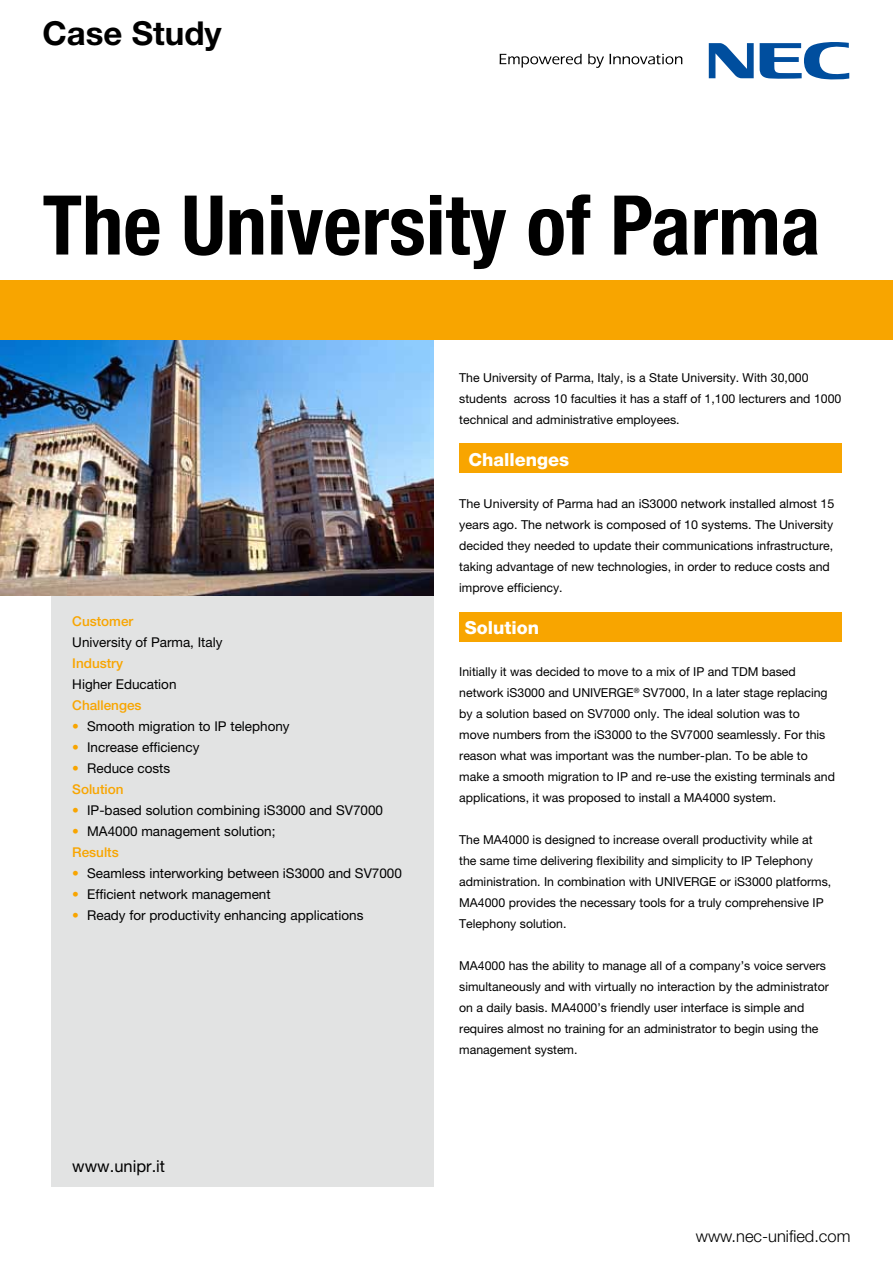
<style>
.page{position:relative;width:893px;height:1263px;background:#fff}
.page>*{position:absolute;margin:0;border:0;box-sizing:border-box;transform-origin:0 0}
.t1{font:700 condensed 82.5px "Helvetica Neue LT Pro";color:#000}
.t2{font:700 33px "Helvetica Neue LT Pro";color:#000}
.t3{font:800 18px "Helvetica Neue LT Pro";color:#fff}
.t4{font:300 16.5px "Helvetica Neue LT Pro";color:#000}
.t5{font:16.5px "Helvetica Neue LT Pro";color:#000}
.t6{font:13.5px/21px "Helvetica Neue LT Pro";color:#000}
.t7{font:500 13.5px "Helvetica Neue LT Pro";color:#f8a500}
.t8{font:12.3px/21px "Helvetica Neue LT Pro";color:#000}
.s1{font-weight:500;color:#f8a500}
</style>
<div class="page">
<div style="left:459px;top:443px;width:383px;height:30px;background:#f8a500"></div>
<div style="left:459px;top:613px;width:383px;height:29px;background:#f8a500"></div>
<svg style="left:500px;top:54px;width:82px;height:14px"></svg>
<svg style="left:588px;top:54px;width:16px;height:14px"></svg>
<svg style="left:610px;top:54px;width:72px;height:10px"></svg>
<svg style="left:709px;top:43px;width:45px;height:35px"></svg>
<svg style="left:760px;top:42px;width:89px;height:38px"></svg>
<div style="left:0;top:281px;width:893px;height:59px;background:#f8a500"></div>
<div style="left:51px;top:540px;width:383px;height:646px;background:#e2e3e3"></div>
<img style="left:0;top:340px;width:434px;height:255px">
<h2 class="t2" style="left:43px;top:13px;width:181px">Case Study</h2>
<h1 class="t1" style="left:43px;top:175px;width:779px">The University of Parma</h1>
<p class="t7" style="left:72px;top:613px;width:63px">Customer</p>
<p class="t6" style="left:72px;top:632px;width:152px">University of Parma, Italy</p>
<p class="t7" style="left:72px;top:655px;width:52px">Industry</p>
<p class="t6" style="left:72px;top:674px;width:106px">Higher Education</p>
<p class="t7" style="left:72px;top:697px;width:71px">Challenges</p>
<p class="t6" style="left:72px;top:716px;width:219px"><span class="s1">•</span> Smooth migration to IP telephony</p>
<p class="t6" style="left:72px;top:737px;width:129px"><span class="s1">•</span> Increase efficiency</p>
<p class="t6" style="left:72px;top:758px;width:99px"><span class="s1">•</span> Reduce costs<br><span class="s1">Solution</span></p>
<p class="t6" style="left:72px;top:800px;width:312px"><span class="s1">•</span> IP-based solution combining iS3000 and SV7000</p>
<p class="t6" style="left:72px;top:821px;width:205px"><span class="s1">•</span> MA4000 management solution;<br><span class="s1">Results</span></p>
<p class="t6" style="left:72px;top:863px;width:331px"><span class="s1">•</span> Seamless interworking between iS3000 and SV7000</p>
<p class="t6" style="left:72px;top:884px;width:200px"><span class="s1">•</span> Efficient network management</p>
<p class="t6" style="left:72px;top:905px;width:293px"><span class="s1">•</span> Ready for productivity enhancing applications</p>
<h3 class="t5" style="left:72px;top:1156px;width:94px">www.unipr.it</h3>
<p class="t8" style="left:459px;top:367px;width:384px">The University of Parma, Italy, is a State University. With 30,000 students across 10 faculties it has a staff of 1,100 lecturers and 1000 technical and administrative employees.</p>
<h3 class="t3" style="left:468px;top:449px;width:102px">Challenges</h3>
<p class="t8" style="left:459px;top:493px;width:377px">The University of Parma had an iS3000 network installed almost 15 years ago. The network is composed of 10 systems. The University decided they needed to update their communications infrastructure, taking advantage of new technologies, in order to reduce costs and improve efficiency.</p>
<h3 class="t3" style="left:465px;top:617px;width:76px">Solution</h3>
<p class="t8" style="left:459px;top:661px;width:377px">Initially it was decided to move to a mix of IP and TDM based network iS3000 and UNIVERGE<sup>®</sup> SV7000, In a later stage replacing by a solution based on SV7000 only. The ideal solution was to<br>move numbers from the iS3000 to the SV7000 seamlessly. For this reason what was important was the number-plan. To be able to make a smooth migration to IP and re-use the existing terminals and applications, it was proposed to install a MA4000 system.</p>
<p class="t8" style="left:459px;top:829px;width:374px">The MA4000 is designed to increase overall productivity while at the same time delivering flexibility and simplicity to IP Telephony administration. In combination with UNIVERGE or iS3000 platforms, MA4000 provides the necessary tools for a truly comprehensive IP Telephony solution.</p>
<p class="t8" style="left:459px;top:955px;width:371px">MA4000 has the ability to manage all of a company’s voice servers simultaneously and with virtually no interaction by the administrator on a daily basis. MA4000’s friendly user interface is simple and requires almost no training for an administrator to begin using the management system.</p>
<h3 class="t4" style="left:696px;top:1226px;width:156px">www.nec-unified.com</h3>
</div>
